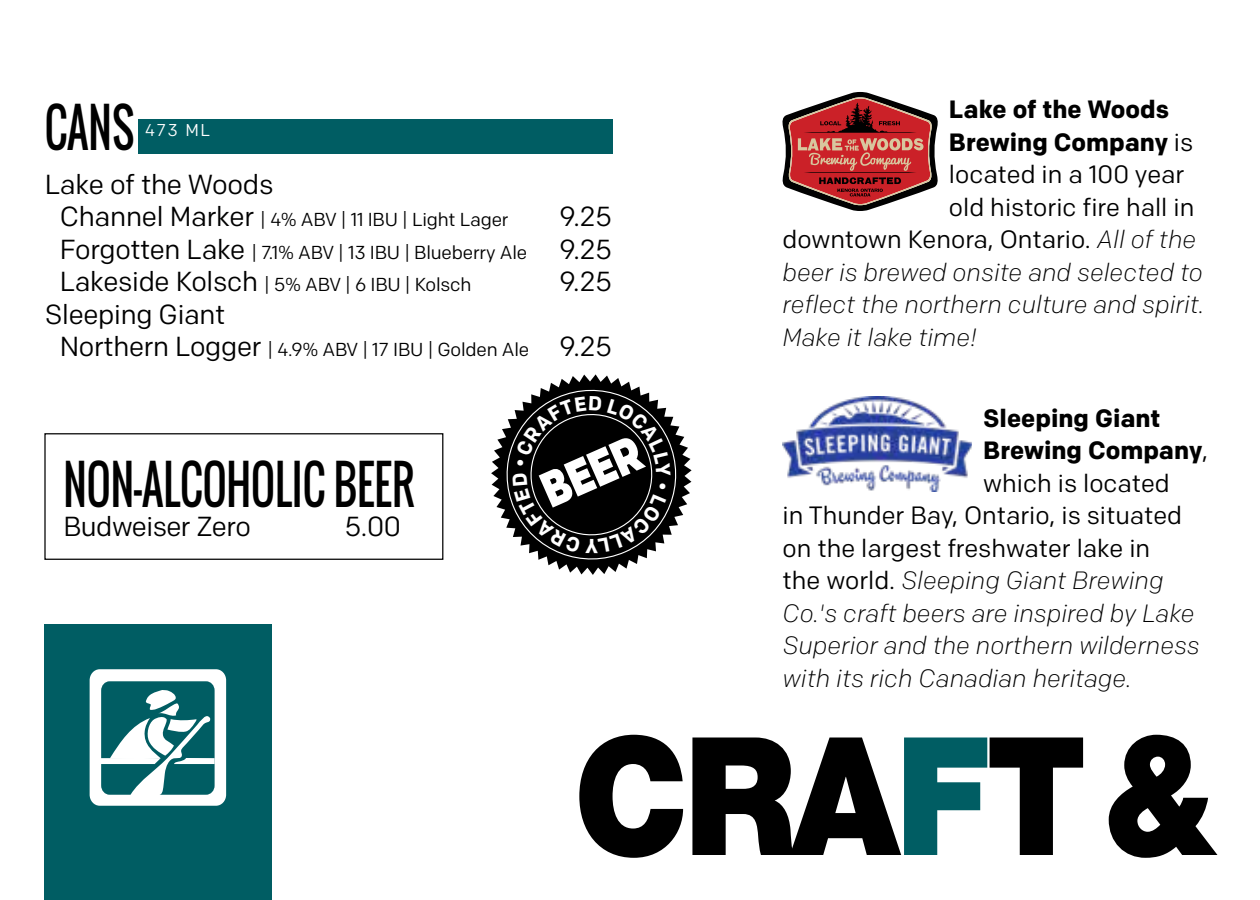
<style>
.page{position:relative;width:1260px;height:900px;background:#fff}
.page>*{position:absolute;margin:0;border:0;box-sizing:border-box;transform-origin:0 0}
.t1{font:900 164.5px "Helvetica Neue";letter-spacing:-.03em;color:#000;scale:.92 1}
.t2{font:52px "Oswald";color:#000;scale:.8 1}
.t3{font:900 50px "Colfax";color:#fff;scale:.8 1}
.t4{font:27.5px "Colfax";letter-spacing:-.015em;color:#000}
.t5{font:italic 300 25px "Colfax";color:#000}
.t6{font:25px "Colfax";color:#000}
.t7{font:700 25px "Colfax";color:#000}
.t8{font:700 20.25px "Colfax";color:#fff;scale:.96 1}
.t9{font:18.75px/32.5px "Colfax";letter-spacing:-.01em;color:#000}
.t10{font:17px "Colfax";color:#fff}
.s1{font-size:27.5px}
.s2{font-weight:400}
.s3{font-weight:300;font-style:italic}
.s4{font-weight:400;font-style:normal}
.s5{color:#005d63}
</style>
<div class="page">
<div style="left:138px;top:119px;width:475px;height:35px;background:#005d63"></div>
<div style="left:45px;top:624px;width:227px;height:276px;background:#005d63"></div>
<svg style="left:90px;top:669px;width:136px;height:137px"></svg>
<svg style="left:782px;top:92px;width:156px;height:119px"></svg>
<img style="left:783px;top:396px;width:189px;height:96px">
<div style="left:44px;top:433px;width:399px;height:127px;border:1px solid #000"></div>
<svg style="left:491px;top:374px;width:201px;height:201px"></svg>
<h2 class="t2" style="left:45px;top:88px;width:114px">CANS</h2>
<p class="t10" style="left:145px;top:120px;width:67px">473 ML</p>
<p class="t4" style="left:45px;top:167px;width:230px">Lake of the Woods</p>
<p class="t9" style="left:60px;top:203px;width:450px"><span class="s1">Channel Marker</span> | 4% ABV | 11 IBU | Light Lager</p>
<p class="t4" style="left:560px;top:200px;width:54px">9.25</p>
<p class="t9" style="left:60px;top:236px;width:554px"><span class="s1">Forgotten Lake</span> | 7.1% ABV | 13 IBU | Blueberry Ale <span class="s1">9.25<br>Lakeside Kolsch</span> | 5% ABV | 6 IBU | Kolsch</p>
<p class="t4" style="left:560px;top:265px;width:54px">9.25</p>
<p class="t4" style="left:45px;top:297px;width:182px">Sleeping Giant</p>
<p class="t9" style="left:60px;top:333px;width:554px"><span class="s1">Northern Logger</span> | 4.9% ABV | 17 IBU | Golden Ale <span class="s1">9.25</span></p>
<h2 class="t2" style="left:64px;top:445px;width:440px">NON-ALCOHOLIC BEER</h2>
<p class="t4" style="left:64px;top:509px;width:189px">Budweiser Zero</p>
<p class="t4" style="left:344px;top:509px;width:58px">5.00</p>
<h3 class="t3" style="left:531px;top:464px;width:132px;rotate:-24deg">BEER</h3>
<p class="t8" style="left:598px;top:559px;width:15px;rotate:-180deg">Y</p>
<p class="t7" style="left:949px;top:94px;width:222px">Lake of the Woods</p>
<p class="t7" style="left:949px;top:127px;width:246px">Brewing Company <span class="s2">is</span></p>
<p class="t6" style="left:949px;top:159px;width:237px">located in a 100 year</p>
<p class="t6" style="left:949px;top:192px;width:247px">old historic fire hall in</p>
<p class="t6" style="left:782px;top:224px;width:415px">downtown Kenora, Ontario. <span class="s3">All of the</span></p>
<p class="t5" style="left:782px;top:257px;width:422px">beer is brewed onsite and selected to</p>
<p class="t5" style="left:782px;top:289px;width:423px">reflect the northern culture and spirit.</p>
<p class="t5" style="left:782px;top:322px;width:195px">Make it lake time!</p>
<p class="t7" style="left:983px;top:403px;width:179px">Sleeping Giant</p>
<p class="t7" style="left:983px;top:435px;width:226px">Brewing Company<span class="s2">,</span></p>
<p class="t6" style="left:983px;top:468px;width:188px">which is located</p>
<p class="t6" style="left:782px;top:500px;width:401px">in Thunder Bay, Ontario, is situated</p>
<p class="t6" style="left:782px;top:533px;width:369px">on the largest freshwater lake in</p>
<p class="t5" style="left:782px;top:565px;width:383px"><span class="s4">the world.</span> Sleeping Giant Brewing</p>
<p class="t5" style="left:782px;top:598px;width:414px">Co.'s craft beers are inspired by Lake</p>
<p class="t5" style="left:782px;top:630px;width:419px">Superior and the northern wilderness</p>
<p class="t5" style="left:782px;top:663px;width:351px">with its rich Canadian heritage.</p>
<h1 class="t1" style="left:574px;top:698px;width:698px">CRA<span class="s5">F</span>T &amp;</h1>
</div>
